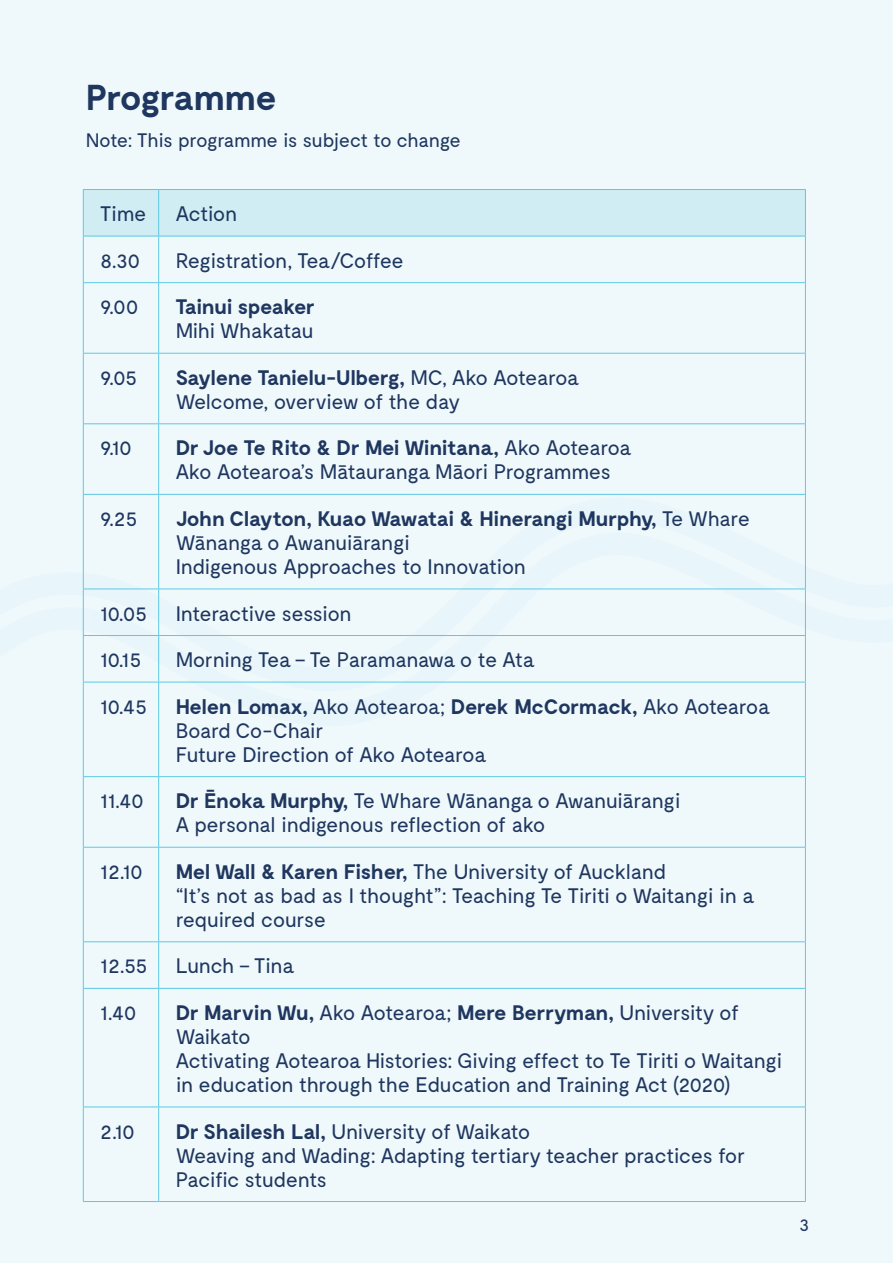
<style>
.page{position:relative;width:893px;height:1263px;background:#eff9fc}
.page>*{position:absolute;margin:0;border:0;box-sizing:border-box;transform-origin:0 0}
.t1{font:700 36px "Moderat";letter-spacing:-.04em;color:#1f365f}
.t2{font:21px/24px "Moderat";letter-spacing:-.03em;color:#1f365f}
.t3{font:700 21px "Moderat";letter-spacing:-.025em;color:#1f365f}
.t4{font:19.5px "Moderat";letter-spacing:-.03em;color:#1f365f}
.t5{font:18px "Moderat";color:#1f365f}
.s1{font-weight:700}
</style>
<div class="page">
<svg style="left:380px;top:589px;width:425px;height:93px"></svg>
<svg style="left:82px;top:572px;width:298px;height:35px"></svg>
<svg style="left:82px;top:607px;width:313px;height:139px"></svg>
<svg style="left:675px;top:424px;width:130px;height:219px"></svg>
<div style="left:84px;top:190px;width:721px;height:46px;background:#d0edf4"></div>
<hr style="left:83px;top:189px;width:76px;height:1px;background:#5ec9e3">
<hr style="left:83px;top:190px;width:1px;height:46px;background:#5ec9e3">
<hr style="left:159px;top:189px;width:647px;height:1px;background:#5ec9e3">
<hr style="left:158px;top:190px;width:1px;height:46px;background:#5ec9e3">
<hr style="left:805px;top:190px;width:1px;height:46px;background:#5ec9e3">
<hr style="left:83px;top:236px;width:76px;height:1px;background:#5ec9e3">
<hr style="left:83px;top:236px;width:1px;height:46px;background:#5ec9e3">
<hr style="left:159px;top:236px;width:647px;height:1px;background:#5ec9e3">
<hr style="left:158px;top:236px;width:1px;height:46px;background:#5ec9e3">
<hr style="left:805px;top:236px;width:1px;height:46px;background:#5ec9e3">
<hr style="left:83px;top:282px;width:76px;height:1px;background:#5ec9e3">
<hr style="left:83px;top:283px;width:1px;height:70px;background:#5ec9e3">
<hr style="left:159px;top:282px;width:647px;height:1px;background:#5ec9e3">
<hr style="left:158px;top:283px;width:1px;height:70px;background:#5ec9e3">
<hr style="left:805px;top:283px;width:1px;height:70px;background:#5ec9e3">
<hr style="left:83px;top:353px;width:76px;height:1px;background:#5ec9e3">
<hr style="left:83px;top:354px;width:1px;height:69px;background:#5ec9e3">
<hr style="left:159px;top:353px;width:647px;height:1px;background:#5ec9e3">
<hr style="left:158px;top:354px;width:1px;height:69px;background:#5ec9e3">
<hr style="left:805px;top:354px;width:1px;height:69px;background:#5ec9e3">
<hr style="left:83px;top:423px;width:76px;height:1px;background:#5ec9e3">
<hr style="left:83px;top:424px;width:1px;height:70px;background:#5ec9e3">
<hr style="left:159px;top:423px;width:647px;height:1px;background:#5ec9e3">
<hr style="left:158px;top:424px;width:1px;height:70px;background:#5ec9e3">
<hr style="left:805px;top:424px;width:1px;height:70px;background:#5ec9e3">
<hr style="left:83px;top:494px;width:76px;height:1px;background:#5ec9e3">
<hr style="left:83px;top:495px;width:1px;height:93px;background:#5ec9e3">
<hr style="left:159px;top:494px;width:647px;height:1px;background:#5ec9e3">
<hr style="left:158px;top:495px;width:1px;height:93px;background:#5ec9e3">
<hr style="left:805px;top:495px;width:1px;height:93px;background:#5ec9e3">
<hr style="left:83px;top:588px;width:76px;height:1px;background:#5ec9e3">
<hr style="left:83px;top:589px;width:1px;height:46px;background:#5ec9e3">
<hr style="left:159px;top:588px;width:647px;height:1px;background:#5ec9e3">
<hr style="left:158px;top:589px;width:1px;height:46px;background:#5ec9e3">
<hr style="left:805px;top:589px;width:1px;height:46px;background:#5ec9e3">
<hr style="left:83px;top:635px;width:76px;height:1px;background:#5ec9e3">
<hr style="left:83px;top:636px;width:1px;height:46px;background:#5ec9e3">
<hr style="left:159px;top:635px;width:647px;height:1px;background:#5ec9e3">
<hr style="left:158px;top:636px;width:1px;height:46px;background:#5ec9e3">
<hr style="left:805px;top:636px;width:1px;height:46px;background:#5ec9e3">
<hr style="left:83px;top:682px;width:76px;height:1px;background:#5ec9e3">
<hr style="left:83px;top:682px;width:1px;height:94px;background:#5ec9e3">
<hr style="left:159px;top:682px;width:647px;height:1px;background:#5ec9e3">
<hr style="left:158px;top:682px;width:1px;height:94px;background:#5ec9e3">
<hr style="left:805px;top:682px;width:1px;height:94px;background:#5ec9e3">
<hr style="left:83px;top:776px;width:76px;height:1px;background:#5ec9e3">
<hr style="left:83px;top:777px;width:1px;height:70px;background:#5ec9e3">
<hr style="left:159px;top:776px;width:647px;height:1px;background:#5ec9e3">
<hr style="left:158px;top:777px;width:1px;height:70px;background:#5ec9e3">
<hr style="left:805px;top:777px;width:1px;height:70px;background:#5ec9e3">
<hr style="left:83px;top:847px;width:76px;height:1px;background:#5ec9e3">
<hr style="left:83px;top:847px;width:1px;height:94px;background:#5ec9e3">
<hr style="left:159px;top:847px;width:647px;height:1px;background:#5ec9e3">
<hr style="left:158px;top:847px;width:1px;height:94px;background:#5ec9e3">
<hr style="left:805px;top:847px;width:1px;height:94px;background:#5ec9e3">
<hr style="left:83px;top:941px;width:76px;height:1px;background:#5ec9e3">
<hr style="left:83px;top:942px;width:1px;height:46px;background:#5ec9e3">
<hr style="left:159px;top:941px;width:647px;height:1px;background:#5ec9e3">
<hr style="left:158px;top:942px;width:1px;height:46px;background:#5ec9e3">
<hr style="left:805px;top:942px;width:1px;height:46px;background:#5ec9e3">
<hr style="left:83px;top:988px;width:76px;height:1px;background:#5ec9e3">
<hr style="left:83px;top:989px;width:1px;height:117px;background:#5ec9e3">
<hr style="left:159px;top:988px;width:647px;height:1px;background:#5ec9e3">
<hr style="left:158px;top:989px;width:1px;height:117px;background:#5ec9e3">
<hr style="left:805px;top:989px;width:1px;height:117px;background:#5ec9e3">
<hr style="left:83px;top:1106px;width:76px;height:1px;background:#5ec9e3">
<hr style="left:83px;top:1107px;width:1px;height:94px;background:#5ec9e3">
<hr style="left:159px;top:1106px;width:647px;height:1px;background:#5ec9e3">
<hr style="left:158px;top:1107px;width:1px;height:94px;background:#5ec9e3">
<hr style="left:805px;top:1107px;width:1px;height:94px;background:#5ec9e3">
<hr style="left:83px;top:1201px;width:76px;height:1px;background:#5ec9e3">
<hr style="left:159px;top:1201px;width:647px;height:1px;background:#5ec9e3">
<h1 class="t1" style="left:86px;top:77px;width:193px">Programme</h1>
<p class="t4" style="left:86px;top:129px;width:377px">Note: This programme is subject to change</p>
<p class="t2" style="left:100px;top:203px;width:48px">Time</p>
<p class="t2" style="left:176px;top:203px;width:63px">Action</p>
<p class="t2" style="left:100px;top:249px;width:41px">8.30</p>
<p class="t2" style="left:176px;top:249px;width:230px">Registration, Tea/Coffee</p>
<p class="t2" style="left:100px;top:296px;width:40px">9.00</p>
<p class="t3" style="left:176px;top:295px;width:141px">Tainui speaker</p>
<p class="t2" style="left:176px;top:320px;width:140px">Mihi Whakatau</p>
<p class="t2" style="left:100px;top:366px;width:39px">9.05</p>
<p class="t2" style="left:176px;top:366px;width:405px"><span class="s1">Saylene Tanielu-Ulberg,</span> MC, Ako Aotearoa<br>Welcome, overview of the day</p>
<p class="t2" style="left:100px;top:437px;width:33px">9.10</p>
<p class="t2" style="left:176px;top:437px;width:457px"><span class="s1">Dr Joe Te Rito &amp; Dr Mei Winitana,</span> Ako Aotearoa<br>Ako Aotearoa’s Mātauranga Māori Programmes</p>
<p class="t2" style="left:100px;top:507px;width:39px">9.25</p>
<p class="t2" style="left:176px;top:507px;width:576px"><span class="s1">John Clayton, Kuao Wawatai &amp; Hinerangi Murphy,</span> Te Whare<br>Wānanga o Awanuiārangi<br>Indigenous Approaches to Innovation</p>
<p class="t2" style="left:100px;top:602px;width:48px">10.05</p>
<p class="t2" style="left:176px;top:602px;width:177px">Interactive session</p>
<p class="t2" style="left:100px;top:648px;width:43px">10.15</p>
<p class="t2" style="left:176px;top:648px;width:361px">Morning Tea – Te Paramanawa o te Ata</p>
<p class="t2" style="left:100px;top:695px;width:48px">10.45</p>
<p class="t2" style="left:176px;top:695px;width:596px"><span class="s1">Helen Lomax,</span> Ako Aotearoa; <span class="s1">Derek McCormack,</span> Ako Aotearoa<br>Board Co-Chair<br>Future Direction of Ako Aotearoa</p>
<p class="t2" style="left:100px;top:790px;width:45px">11.40</p>
<p class="t2" style="left:176px;top:790px;width:506px"><span class="s1">Dr Ēnoka Murphy,</span> Te Whare Wānanga o Awanuiārangi<br>A personal indigenous reflection of ako</p>
<p class="t2" style="left:100px;top:860px;width:44px">12.10</p>
<p class="t2" style="left:176px;top:860px;width:580px"><span class="s1">Mel Wall &amp; Karen Fisher,</span> The University of Auckland<br>“It’s not as bad as I thought”: Teaching Te Tiriti o Waitangi in a required course</p>
<p class="t2" style="left:100px;top:955px;width:49px">12.55</p>
<p class="t2" style="left:176px;top:955px;width:120px">Lunch – Tina</p>
<p class="t2" style="left:100px;top:1001px;width:38px">1.40</p>
<p class="t2" style="left:176px;top:1001px;width:608px"><span class="s1">Dr Marvin Wu,</span> Ako Aotearoa; <span class="s1">Mere Berryman,</span> University of Waikato<br>Activating Aotearoa Histories: Giving effect to Te Tiriti o Waitangi in education through the Education and Training Act (2020)</p>
<p class="t2" style="left:100px;top:1120px;width:36px">2.10</p>
<p class="t2" style="left:176px;top:1120px;width:571px"><span class="s1">Dr Shailesh Lal,</span> University of Waikato<br>Weaving and Wading: Adapting tertiary teacher practices for<br>Pacific students</p>
<p class="t5" style="left:799px;top:1214px;width:11px">3</p>
</div>
